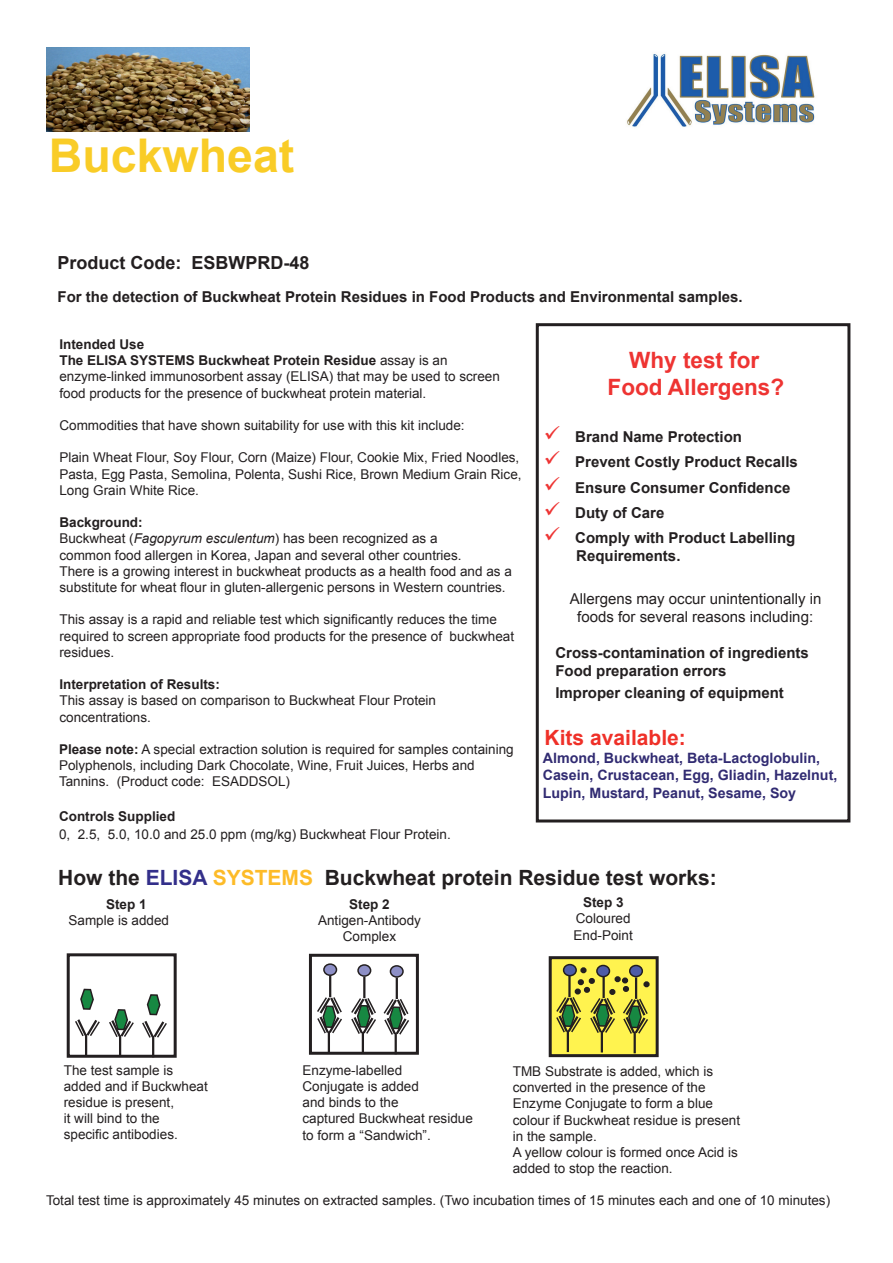
<style>
.page{position:relative;width:893px;height:1263px;background:#fff}
.page>*{position:absolute;margin:0;border:0;box-sizing:border-box;transform-origin:0 0}
.t1{font:700 46.5px "Arial";color:#f9cc27}
.t2{font:700 22.5px/27px "Arial";color:#ee3432;text-align:center}
.t3{font:700 21px "Arial";color:#231f20}
.t4{font:700 21px "Arial";color:#ef3028}
.t5{font:700 18px "Arial";color:#231f20}
.t6{font:700 15px/18px "Arial";color:#231f20}
.t7{font:15px/18px "Arial";color:#231f20;text-align:center}
.t8{font:700 14.25px/17.5px "Arial";color:#312b72}
.t9{font:13.5px/16.2px "Arial";color:#231f20}
.t10{font:700 13.5px "Arial";color:#231f20}
.s1{font-weight:700}
.s2{font-style:italic}
.s3{color:#ee3433}
.s4{color:#ee3434}
.s5{color:#ee3432}
.s6{color:#332f8a}
.s7{color:#fdbb28}
</style>
<div class="page">
<div style="left:536px;top:323px;width:314px;height:499px;border:3px solid #231f20"></div>
<img style="left:627px;top:54px;width:188px;height:73px">
<img style="left:47px;top:47px;width:202px;height:84px">
<svg style="left:80px;top:988px;width:14px;height:22px"></svg>
<hr style="left:152px;top:1036px;width:2px;height:21px;background:#231f20">
<hr style="left:119px;top:1035px;width:2px;height:22px;background:#231f20">
<hr style="left:85px;top:1034px;width:2px;height:22px;background:#231f20">
<svg style="left:75px;top:1019px;width:25px;height:19px"></svg>
<svg style="left:142px;top:994px;width:25px;height:46px"></svg>
<svg style="left:109px;top:1009px;width:25px;height:30px"></svg>
<div style="left:67px;top:953px;width:110px;height:105px;border:3px solid #231f20"></div>
<hr style="left:395px;top:1033px;width:2px;height:21px;background:#231f20">
<hr style="left:362px;top:1032px;width:2px;height:21px;background:#231f20">
<hr style="left:328px;top:1031px;width:2px;height:22px;background:#231f20">
<div style="left:309px;top:954px;width:110px;height:101px;border:3px solid #231f20"></div>
<hr style="left:329px;top:976px;width:2px;height:21px;background:#231f20">
<svg style="left:317px;top:995px;width:25px;height:40px"></svg>
<hr style="left:396px;top:977px;width:2px;height:22px;background:#231f20">
<hr style="left:363px;top:977px;width:2px;height:21px;background:#231f20">
<svg style="left:351px;top:996px;width:58px;height:41px"></svg>
<div style="left:324px;top:964px;width:12px;height:11px;background:#8d8fc6;border-radius:50%"></div>
<div style="left:323px;top:963px;width:14px;height:13px;border:2px solid #231f20;border-radius:50%"></div>
<div style="left:358px;top:965px;width:13px;height:11px;background:#8d8fc6;border-radius:50%"></div>
<div style="left:357px;top:964px;width:14px;height:13px;border:2px solid #231f20;border-radius:50%"></div>
<div style="left:390px;top:966px;width:13px;height:11px;background:#8d8fc6;border-radius:50%"></div>
<div style="left:390px;top:965px;width:14px;height:13px;border:2px solid #231f20;border-radius:50%"></div>
<div style="left:550px;top:958px;width:107px;height:98px;background:#fff34f"></div>
<div style="left:549px;top:956px;width:110px;height:101px;border:3px solid #231f20"></div>
<div style="left:597px;top:965px;width:12px;height:11px;background:#4d5ca8;border-radius:50%"></div>
<div style="left:596px;top:965px;width:14px;height:12px;border:2px solid #231f20;border-radius:50%"></div>
<div style="left:580px;top:967px;width:7px;height:6px;border:3px solid #231f20;border-radius:50%"></div>
<div style="left:630px;top:965px;width:12px;height:11px;background:#4d5ca8;border-radius:50%"></div>
<div style="left:629px;top:965px;width:14px;height:12px;border:2px solid #231f20;border-radius:50%"></div>
<div style="left:564px;top:964px;width:12px;height:12px;background:#4d5ca8;border-radius:50%"></div>
<div style="left:563px;top:964px;width:14px;height:12px;border:2px solid #231f20;border-radius:50%"></div>
<hr style="left:634px;top:1032px;width:2px;height:21px;background:#231f20">
<hr style="left:601px;top:1031px;width:2px;height:21px;background:#231f20">
<hr style="left:567px;top:1030px;width:2px;height:22px;background:#231f20">
<svg style="left:556px;top:969px;width:94px;height:68px"></svg>
<h1 class="t1" style="left:49px;top:125px;width:247px">Buckwheat</h1>
<h3 class="t5" style="left:58px;top:251px;width:254px">Product Code: ESBWPRD-48</h3>
<p class="t6" style="left:58px;top:288px;width:687px">For the detection of Buckwheat Protein Residues in Food Products and Environmental samples.</p>
<p class="t9" style="left:59px;top:336px;width:442px"><span class="s1">Intended Use<br>The ELISA SYSTEMS Buckwheat Protein Residue</span> assay is an enzyme-linked immunosorbent assay (ELISA) that may be used to screen food products for the presence of buckwheat protein material.</p>
<p class="t9" style="left:59px;top:417px;width:407px">Commodities that have shown suitability for use with this kit include:</p>
<p class="t9" style="left:59px;top:450px;width:464px">Plain Wheat Flour, Soy Flour, Corn (Maize) Flour, Cookie Mix, Fried Noodles,<br>Pasta, Egg Pasta, Semolina, Polenta, Sushi Rice, Brown Medium Grain Rice,<br>Long Grain White Rice.</p>
<p class="t9" style="left:59px;top:514px;width:454px"><span class="s1">Background:<br></span>Buckwheat (<span class="s2">Fagopyrum esculentum</span>) has been recognized as a<br>common food allergen in Korea, Japan and several other countries.<br>There is a growing interest in buckwheat products as a health food and as a substitute for wheat flour in gluten-allergenic persons in Western countries.</p>
<p class="t9" style="left:59px;top:612px;width:456px">This assay is a rapid and reliable test which significantly reduces the time required to screen appropriate food products for the presence of buckwheat residues.</p>
<p class="t10" style="left:59px;top:675px;width:162px">Interpretation of Results:</p>
<p class="t9" style="left:59px;top:693px;width:378px">This assay is based on comparison to Buckwheat Flour Protein concentrations.</p>
<p class="t9" style="left:59px;top:741px;width:456px"><span class="s1">Please note:</span> A special extraction solution is required for samples containing<br>Polyphenols, including Dark Chocolate, Wine, Fruit Juices, Herbs and<br>Tannins. (Product code: ESADDSOL)</p>
<p class="t10" style="left:59px;top:807px;width:118px">Controls Supplied</p>
<p class="t9" style="left:59px;top:826px;width:393px">0, 2.5, 5.0, 10.0 and 25.0 ppm (mg/kg) Buckwheat Flour Protein.</p>
<h2 class="t2" style="left:608px;top:348px;width:178px">Why test for<br>Food Allergens?</h2>
<p class="t6" style="left:544px;top:428px;width:200px"><span class="s3">✓</span> Brand Name Protection</p>
<p class="t6" style="left:544px;top:454px;width:256px"><span class="s4">✓</span> Prevent Costly Product Recalls</p>
<p class="t6" style="left:544px;top:479px;width:248px"><span class="s5">✓</span> Ensure Consumer Confidence</p>
<p class="t6" style="left:544px;top:504px;width:122px"><span class="s3">✓</span> Duty of Care</p>
<p class="t6" style="left:576px;top:529px;width:221px;text-indent:-33px"><span class="s3">✓</span> Comply with Product Labelling<br>Requirements.</p>
<p class="t7" style="left:570px;top:590px;width:253px">Allergens may occur unintentionally in foods for several reasons including:</p>
<p class="t6" style="left:555px;top:644px;width:255px">Cross-contamination of ingredients<br>Food preparation errors</p>
<p class="t6" style="left:555px;top:684px;width:230px">Improper cleaning of equipment</p>
<h3 class="t4" style="left:545px;top:723px;width:143px">Kits available:</h3>
<p class="t8" style="left:543px;top:749px;width:296px">Almond, Buckwheat, Beta-Lactoglobulin,<br>Casein, Crustacean, Egg, Gliadin, Hazelnut,<br>Lupin, Mustard, Peanut, Sesame, Soy</p>
<h3 class="t3" style="left:58px;top:864px;width:660px">How the <span class="s6">ELISA</span> <span class="s7">SYSTEMS</span> Buckwheat protein Residue test works:</h3>
<p class="t10" style="left:106px;top:895px;width:42px">Step 1</p>
<p class="t9" style="left:69px;top:912px;width:102px">Sample is added</p>
<p class="t10" style="left:349px;top:895px;width:42px">Step 2</p>
<p class="t9" style="left:318px;top:912px;width:104px;text-align:center">Antigen-Antibody<br>Complex</p>
<p class="t10" style="left:583px;top:893px;width:42px">Step 3</p>
<p class="t9" style="left:574px;top:910px;width:61px">Coloured<br>End-Point</p>
<p class="t9" style="left:64px;top:1062px;width:146px">The test sample is added and if Buckwheat residue is present,<br>it will bind to the specific antibodies.</p>
<p class="t9" style="left:303px;top:1062px;width:172px">Enzyme-labelled<br>Conjugate is added<br>and binds to the<br>captured Buckwheat residue to form a “Sandwich”.</p>
<p class="t9" style="left:513px;top:1063px;width:229px">TMB Substrate is added, which is converted in the presence of the<br>Enzyme Conjugate to form a blue colour if Buckwheat residue is present in the sample.<br>A yellow colour is formed once Acid is added to stop the reaction.</p>
<p class="t9" style="left:46px;top:1192px;width:786px">Total test time is approximately 45 minutes on extracted samples. (Two incubation times of 15 minutes each and one of 10 minutes)</p>
</div>
